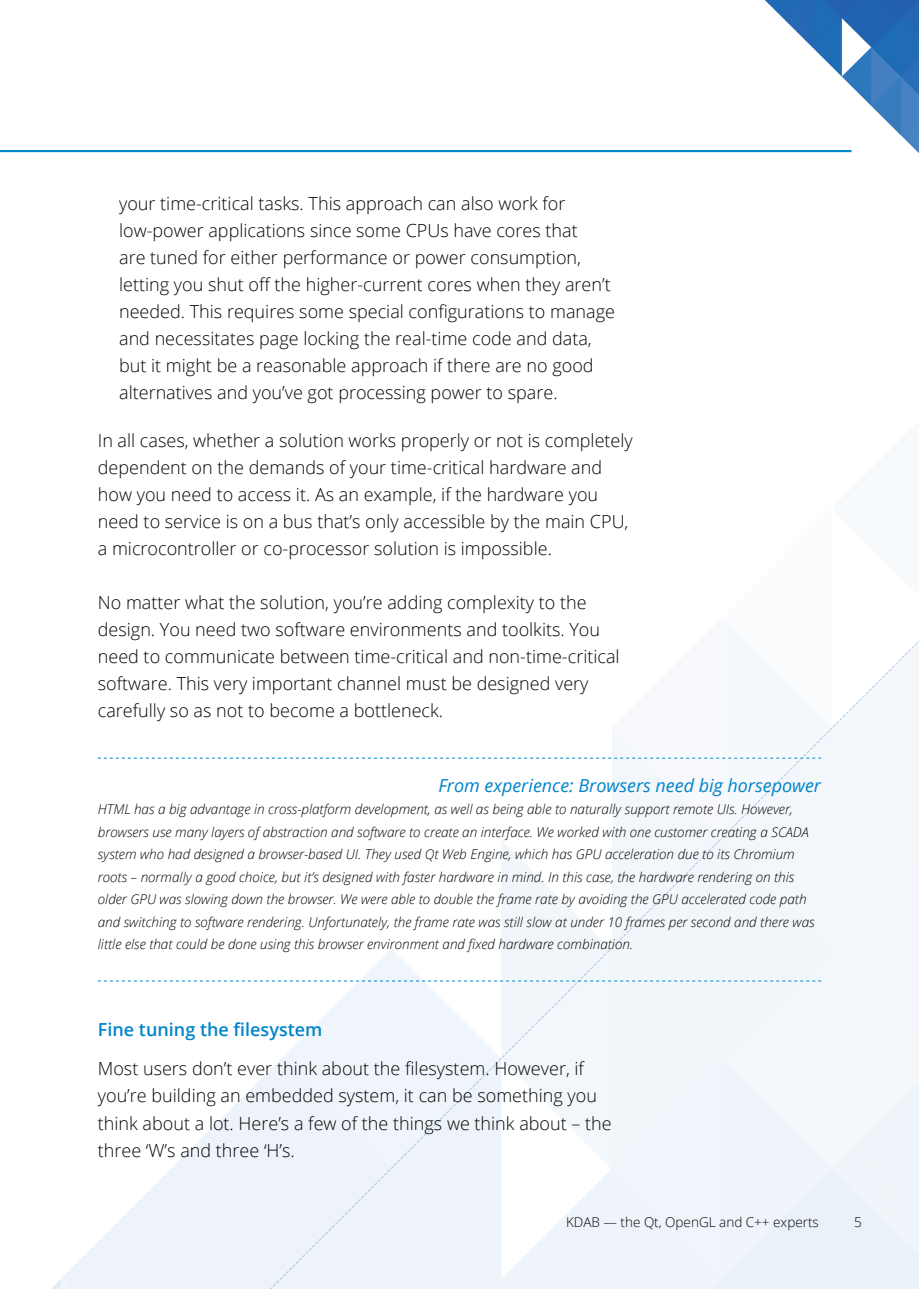
<style>
.page{position:relative;width:919px;height:1289px;background:#fff}
.page>*{position:absolute;margin:0;border:0;box-sizing:border-box;transform-origin:0 0}
.Body_Text{font:300 18px/27px "Open Sans";color:#030505}
.Callout_Title{font:italic 18px "Open Sans";color:#0084ca}
.Section_Subtitle{font:600 18px "Open Sans";color:#0084ca}
.Callout_text{font:italic 300 13.5px/22.5px "Open Sans";color:#030505}
.t1{font:300 13.5px "Open Sans";color:#030505}
</style>
<div class="page">
<img style="left:52px;top:642px;width:866px;height:646px">
<img style="left:738px;top:0;width:180px;height:153px">
<hr style="left:0;top:150px;width:851px;height:2px;background:#0084ca">
<svg style="left:98px;top:757px;width:723px;height:1px"></svg>
<svg style="left:98px;top:980px;width:723px;height:1px"></svg>
<p class="Body_Text" style="left:119px;top:189px;width:497px">your time-critical tasks. This approach can also work for low-power applications since some CPUs have cores that<br>are tuned for either performance or power consumption, letting you shut off the higher-current cores when they aren’t needed. This requires some special configurations to manage and necessitates page locking the real-time code and data, but it might be a reasonable approach if there are no good alternatives and you’ve got processing power to spare.</p>
<p class="Body_Text" style="left:98px;top:426px;width:536px">In all cases, whether a solution works properly or not is completely dependent on the demands of your time-critical hardware and how you need to access it. As an example, if the hardware you need to service is on a bus that’s only accessible by the main CPU, a microcontroller or co-processor solution is impossible.</p>
<p class="Body_Text" style="left:98px;top:588px;width:523px">No matter what the solution, you’re adding complexity to the design. You need two software environments and toolkits. You need to communicate between time-critical and non-time-critical software. This very important channel must be designed very carefully so as not to become a bottleneck.</p>
<p class="Callout_Title" style="left:438px;top:772px;width:384px">From experience: Browsers need big horsepower</p>
<p class="Callout_text" style="left:98px;top:797px;width:718px">HTML has a big advantage in cross-platform development, as well as being able to naturally support remote UIs. However, browsers use many layers of abstraction and software to create an interface. We worked with one customer creating a SCADA system who had designed a browser-based UI. They used Qt Web Engine, which has GPU acceleration due to its Chromium roots – normally a good choice, but it’s designed with faster hardware in mind. In this case, the hardware rendering on this older GPU was slowing down the browser. We were able to double the frame rate by avoiding the GPU accelerated code path and switching to software rendering. Unfortunately, the frame rate was still slow at under 10 frames per second and there was little else that could be done using this browser environment and fixed hardware combination.</p>
<p class="Section_Subtitle" style="left:98px;top:1016px;width:226px">Fine tuning the filesystem</p>
<p class="Body_Text" style="left:98px;top:1054px;width:515px">Most users don’t ever think about the filesystem. However, if you’re building an embedded system, it can be something you think about a lot. Here’s a few of the things we think about – the three ‘W’s and three ‘H’s.</p>
<p class="t1" style="left:566px;top:1212px;width:254px">KDAB — the Qt, OpenGL and C++ experts</p>
<p class="t1" style="left:853px;top:1212px;width:9px">5</p>
</div>
